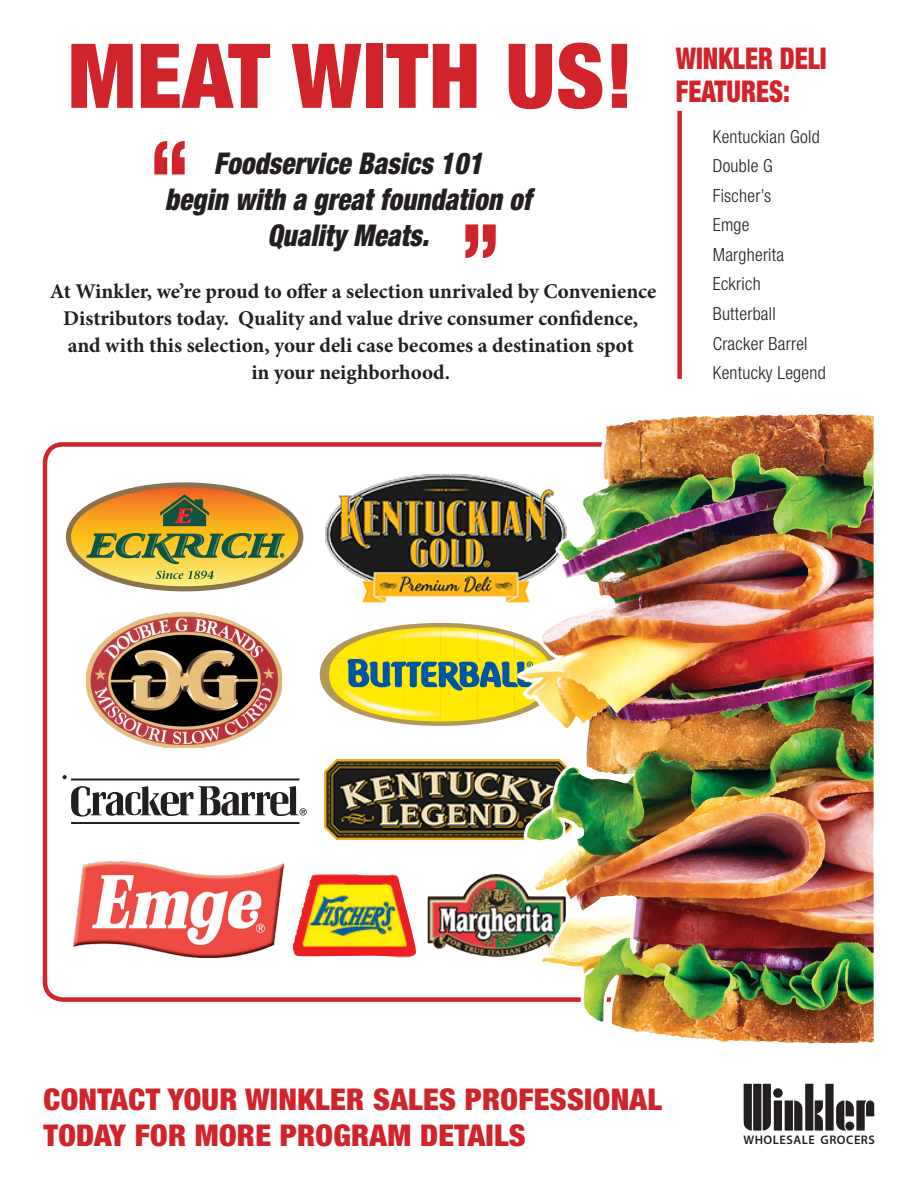
<style>
.page{position:relative;width:918px;height:1188px;background:#fff}
.page>*{position:absolute;margin:0;border:0;box-sizing:border-box;transform-origin:0 0}
.t1{font:900 condensed 89.7px "Helvetica Neue";letter-spacing:.01em;color:#d1232a}
.t2{font:900 condensed 89.7px "Helvetica Neue";letter-spacing:.01em;color:#d1232a;scale:.85 1}
.t3{font:900 condensed 30px "Helvetica Neue";letter-spacing:.01em;color:#d1232a;scale:1.05 1}
.t4{font:italic 900 condensed 30px "Helvetica Neue";letter-spacing:.005em;color:#231f20;scale:.9 1}
.t5{font:900 condensed 30px/33px "Helvetica Neue";letter-spacing:.01em;color:#d1232a;scale:.87 1}
.t6{font:700 21px/27px "Minion Pro";color:#231f20;text-align:center}
.t7{font:300 condensed 18px "Helvetica Neue";letter-spacing:.015em;color:#231f20}
.t8{font:600 12.45px "Myriad Pro";letter-spacing:.04em;color:#231f20}
</style>
<div class="page">
<div style="left:677px;top:111px;width:5px;height:268px;background:#d1232a"></div>
<svg style="left:42px;top:442px;width:475px;height:560px"></svg>
<svg style="left:66px;top:482px;width:237px;height:109px"></svg>
<img style="left:74px;top:860px;width:209px;height:97px">
<img style="left:293px;top:874px;width:123px;height:85px">
<img style="left:86px;top:612px;width:196px;height:136px">
<hr style="left:71px;top:822px;width:228px;height:2px;background:#231f20">
<hr style="left:71px;top:779px;width:228px;height:1px;background:#231f20">
<svg style="left:71px;top:786px;width:236px;height:31px"></svg>
<svg style="left:63px;top:775px;width:4px;height:4px"></svg>
<svg style="left:320px;top:623px;width:241px;height:103px;fill:#b39758"></svg>
<img style="left:334px;top:637px;width:32px;height:22px">
<img style="left:366px;top:629px;width:37px;height:90px">
<img style="left:403px;top:627px;width:74px;height:32px">
<img style="left:477px;top:629px;width:37px;height:30px">
<img style="left:514px;top:637px;width:3px;height:22px">
<img style="left:329px;top:659px;width:5px;height:29px">
<img style="left:334px;top:690px;width:20px;height:16px">
<img style="left:403px;top:693px;width:67px;height:28px">
<img style="left:477px;top:693px;width:37px;height:26px">
<img style="left:514px;top:693px;width:3px;height:18px">
<svg style="left:347px;top:659px;width:170px;height:34px"></svg>
<img style="left:326px;top:474px;width:191px;height:129px">
<img style="left:325px;top:760px;width:192px;height:79px">
<img style="left:428px;top:874px;width:89px;height:84px">
<img style="left:517px;top:414px;width:357px;height:630px">
<img style="left:558px;top:414px;width:262px;height:182px">
<svg style="left:744px;top:1084px;width:130px;height:47px"></svg>
<div style="left:773px;top:1088px;width:10px;height:10px;background:#231f20;border-radius:50%"></div>
<div style="left:845px;top:1122px;width:9px;height:9px;background:#231f20;border-radius:50%"></div>
<p class="t1" style="left:68px;top:21px;width:567px">MEAT WITH US!</p>
<p class="t2" style="left:151px;top:118px;width:45px">“</p>
<p class="t4" style="left:165px;top:181px;width:409px">begin with a great foundation of</p>
<p class="t4" style="left:214px;top:145px;width:300px">Foodservice Basics 101</p>
<p class="t4" style="left:267px;top:217px;width:181px">Quality Meats.</p>
<p class="t2" style="left:499px;top:281px;width:45px;rotate:-180deg">“</p>
<p class="t6" style="left:50px;top:277px;width:608px">At Winkler, we’re proud to offer a selection unrivaled by Convenience<br>Distributors today. Quality and value drive consumer confidence,</p>
<p class="t6" style="left:68px;top:331px;width:568px">and with this selection, your deli case becomes a destination spot</p>
<p class="t6" style="left:251px;top:358px;width:200px">in your neighborhood.</p>
<p class="t5" style="left:676px;top:42px;width:175px">WINKLER DELI<br>FEATURES:</p>
<p class="t7" style="left:713px;top:126px;width:108px">Kentuckian Gold</p>
<p class="t7" style="left:713px;top:156px;width:62px">Double G</p>
<p class="t7" style="left:713px;top:185px;width:60px">Fischer’s</p>
<p class="t7" style="left:713px;top:215px;width:38px">Emge</p>
<p class="t7" style="left:713px;top:244px;width:73px">Margherita</p>
<p class="t7" style="left:713px;top:274px;width:49px">Eckrich</p>
<p class="t7" style="left:713px;top:303px;width:65px">Butterball</p>
<p class="t7" style="left:713px;top:333px;width:96px">Cracker Barrel</p>
<p class="t7" style="left:713px;top:362px;width:115px">Kentucky Legend</p>
<p class="t3" style="left:44px;top:1081px;width:591px">CONTACT YOUR WINKLER SALES PROFESSIONAL</p>
<p class="t3" style="left:44px;top:1117px;width:461px">TODAY FOR MORE PROGRAM DETAILS</p>
<p class="t8" style="left:743px;top:1132px;width:133px">WHOLESALE GROCERS</p>
</div>
